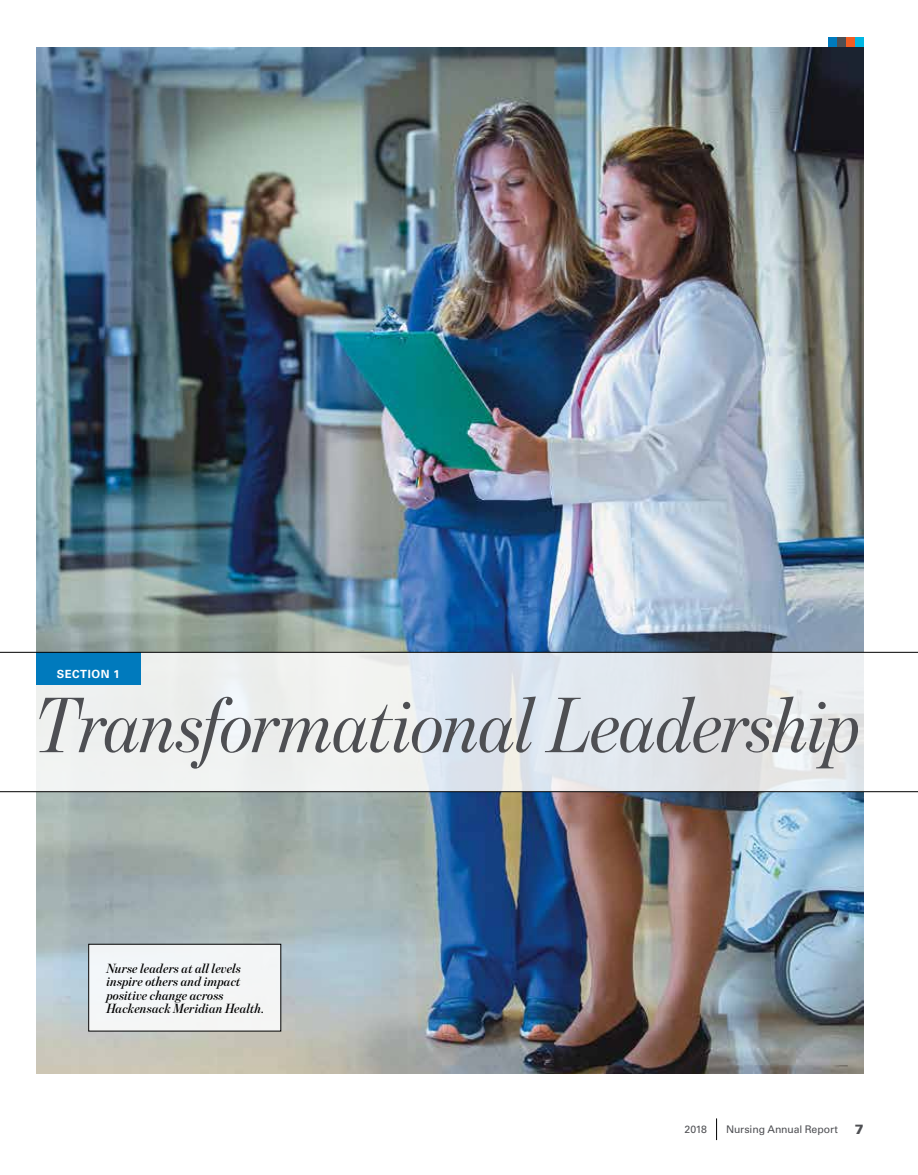
<style>
.page{position:relative;width:918px;height:1175px;background:#fff}
.page>*{position:absolute;margin:0;border:0;box-sizing:border-box;transform-origin:0 0}
.t1{font:italic 79.5px "Benton Mod Disp";letter-spacing:-.01em;color:#4e4f53}
.t2{font:italic 600 13.5px/13.5px "Benton Mod Disp";letter-spacing:.01em;color:#000}
.t3{font:900 13.5px "Univers LT Std";color:#4e4f53}
.t4{font:700 11.25px "Univers LT Std";letter-spacing:.05em;color:#fff}
.t5{font:10.5px "Univers LT Std";letter-spacing:-.01em;color:#4e4f53}
</style>
<div class="page">
<svg style="left:716px;top:1118px;width:1px;height:22px"></svg>
<img style="left:36px;top:47px;width:828px;height:1026px">
<svg style="left:36px;top:653px;width:828px;height:138px;fill:#ebedef"></svg>
<div style="left:36px;top:652px;width:104px;height:33px;background:#007abd"></div>
<hr style="left:0;top:652px;width:918px;height:1px;background:#000">
<hr style="left:0;top:791px;width:918px;height:1px;background:#000">
<div style="left:828px;top:38px;width:9px;height:9px;background:#007abd"></div>
<div style="left:837px;top:38px;width:9px;height:9px;background:#4e4f53"></div>
<div style="left:846px;top:38px;width:9px;height:9px;background:#f15d22"></div>
<div style="left:855px;top:38px;width:9px;height:9px;background:#00b7e3"></div>
<div style="left:89px;top:944px;width:192px;height:87px;background:#f3f6f7"></div>
<div style="left:88px;top:944px;width:193px;height:87px;border:1px solid #000"></div>
<p class="t4" style="left:57px;top:668px;width:64px">SECTION 1</p>
<h1 class="t1" style="left:36px;top:680px;width:828px">Transformational Leadership</h1>
<p class="t2" style="left:107px;top:961px;width:160px">Nurse leaders at all levels inspire others and impact positive change across<br>Hackensack Meridian Health.</p>
<p class="t5" style="left:685px;top:1123px;width:24px">2018</p>
<p class="t5" style="left:726px;top:1123px;width:113px">Nursing Annual Report</p>
<p class="t3" style="left:855px;top:1120px;width:11px">7</p>
</div>
